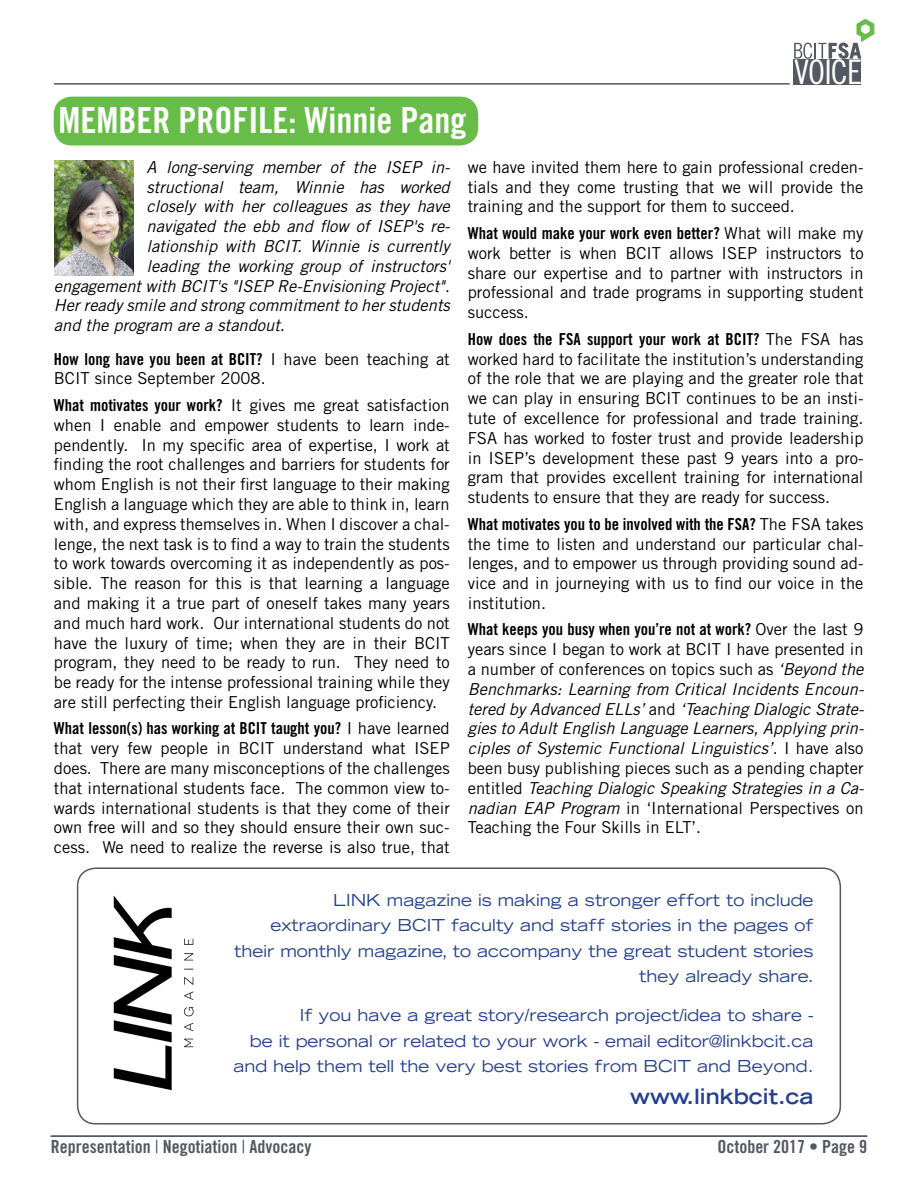
<style>
.page{position:relative;width:918px;height:1188px;background:#fff}
.page>*{position:absolute;margin:0;border:0;box-sizing:border-box;transform-origin:0 0}
.t1{font:36px "Trade Gothic LT Std Bd Cn 20";color:#fff}
.t2{font:33.9px "Trade Gothic LT Std Cn 18";letter-spacing:-.025em;color:#fff}
.t3{font:700 expanded 21px "Trade Gothic LT Std";color:#25408f}
.t4{font:18px "Trade Gothic LT Std Bd Cn 20";color:#545861}
.t5{font:16.5px/19.8px "Trade Gothic LT Std";color:#000;text-align:justify}
.t6{font:italic 16.5px/19.8px "Trade Gothic LT Std";color:#000;text-align:justify}
.t7{font:expanded 16.5px/25.5px "Trade Gothic LT Std";color:#25408f;text-align:right}
.t8{font:16.5px "Trade Gothic LT Std Bd Cn 20";color:#000}
.s1{font-family:"Trade Gothic LT Std"}
.s2{font-family:"Trade Gothic LT Std Bd Cn 20"}
.s3{font-style:normal}
.s4{font-family:"Trade Gothic LT Std Cn 18"}
</style>
<div class="page">
<hr style="left:54px;top:83px;width:736px;height:2px;background:#545861">
<div style="left:794px;top:59px;width:67px;height:25px;background:#545861"></div>
<svg style="left:794px;top:19px;width:80px;height:40px"></svg>
<hr style="left:51px;top:1136px;width:816px;height:1px;background:#545861">
<div style="left:54px;top:97px;width:424px;height:48px;background:#68bd49;border-radius:18px"></div>
<img style="left:54px;top:161px;width:79px;height:114px">
<div style="left:77px;top:867px;width:764px;height:258px;border:2px solid #545861;border-radius:18px"></div>
<img style="left:113px;top:895px;width:81px;height:196px">
<h1 class="t1" style="left:59px;top:98px;width:409px">MEMBER PROFILE: Winnie Pang</h1>
<h2 class="t2" style="left:794px;top:52px;width:69px">VOICE</h2>
<p class="t6" style="left:147px;top:157px;width:305px">A long-serving member of the ISEP in-</p>
<p class="t6" style="left:147px;top:177px;width:305px">structional team, Winnie has worked</p>
<p class="t6" style="left:147px;top:197px;width:305px">closely with her colleagues as they have</p>
<p class="t6" style="left:147px;top:217px;width:305px">navigated the ebb and flow of ISEP's re-</p>
<p class="t6" style="left:147px;top:237px;width:305px">lationship with BCIT. Winnie is currently</p>
<p class="t6" style="left:147px;top:256px;width:305px">leading the working group of instructors'</p>
<p class="t6" style="left:54px;top:276px;width:397px">engagement with BCIT's "ISEP Re-Envisioning Project".</p>
<p class="t6" style="left:54px;top:296px;width:397px">Her ready smile and strong commitment to her students</p>
<p class="t6" style="left:54px;top:316px;width:232px">and the program are a standout.</p>
<p class="t8" style="left:54px;top:349px;width:397px">How long have you been at BCIT? <span class="s1">I have been teaching at</span></p>
<p class="t5" style="left:54px;top:365px;width:397px;line-height:26.5px">BCIT since September 2008.<br><span class="s2">What motivates your work?</span> It gives me great satisfaction</p>
<p class="t5" style="left:54px;top:415px;width:397px">when I enable and empower students to learn inde&shy;pendently. In my specific area of expertise, I work at finding the root challenges and barriers for students for whom English is not their first language to their making English a language which they are able to think in, learn with, and express themselves in. When I discover a chal&shy;lenge, the next task is to find a way to train the students to work towards overcoming it as independently as pos&shy;sible. The reason for this is that learning a language and making it a true part of oneself takes many years and much hard work. Our international students do not have the luxury of time; when they are in their BCIT program, they need to be ready to run. They need to be ready for the intense professional training while they are still perfecting their English language proficiency.</p>
<p class="t8" style="left:54px;top:719px;width:397px">What lesson(s) has working at BCIT taught you? <span class="s1">I have learned</span></p>
<p class="t5" style="left:54px;top:738px;width:397px">that very few people in BCIT understand what ISEP does. There are many misconceptions of the challenges that international students face. The common view to&shy;wards international students is that they come of their own free will and so they should ensure their own suc&shy;cess. We need to realize the reverse is also true, that</p>
<p class="t5" style="left:468px;top:157px;width:397px">we have invited them here to gain professional creden&shy;tials and they come trusting that we will provide the training and the support for them to succeed.</p>
<p class="t8" style="left:468px;top:223px;width:397px">What would make your work even better? <span class="s1">What will make my</span></p>
<p class="t5" style="left:468px;top:243px;width:397px">work better is when BCIT allows ISEP instructors to share our expertise and to partner with instructors in professional and trade programs in supporting student success.</p>
<p class="t8" style="left:468px;top:329px;width:397px">How does the FSA support your work at BCIT? <span class="s1">The FSA has</span></p>
<p class="t5" style="left:468px;top:349px;width:397px">worked hard to facilitate the institution’s understanding of the role that we are playing and the greater role that we can play in ensuring BCIT continues to be an insti&shy;tute of excellence for professional and trade training.<br>FSA has worked to foster trust and provide leadership in ISEP’s development these past 9 years into a pro&shy;gram that provides excellent training for international students to ensure that they are ready for success.</p>
<p class="t8" style="left:468px;top:514px;width:397px">What motivates you to be involved with the FSA? <span class="s1">The FSA takes</span></p>
<p class="t5" style="left:468px;top:534px;width:397px">the time to listen and understand our particular chal&shy;lenges, and to empower us through providing sound ad&shy;vice and in journeying with us to find our voice in the institution.</p>
<p class="t8" style="left:468px;top:620px;width:397px">What keeps you busy when you’re not at work? <span class="s1">Over the last 9</span></p>
<p class="t6" style="left:468px;top:640px;width:398px"><span class="s3">years since I began to work at BCIT I have presented in a number of conferences on topics such as</span> ‘Beyond the Benchmarks: Learning from Critical Incidents Encoun&shy;tered by Advanced ELLs’ <span class="s3">and</span> ‘Teaching Dialogic Strate&shy;gies to Adult English Language Learners, Applying prin&shy;ciples of Systemic Functional Linguistics’<span class="s3">. I have also been busy publishing pieces such as a pending chapter entitled</span> Teaching Dialogic Speaking Strategies in a Ca&shy;nadian EAP Program <span class="s3">in ‘International Perspectives on Teaching the Four Skills in ELT’.</span></p>
<p class="t7" style="left:234px;top:887px;width:581px">LINK magazine is making a stronger effort to include extraordinary BCIT faculty and staff stories in the pages of their monthly magazine, to accompany the great student stories they already share.</p>
<p class="t7" style="left:233px;top:1002px;width:582px">If you have a great story/research project/idea to share -<br>be it personal or related to your work - email editor@linkbcit.ca and help them tell the very best stories from BCIT and Beyond.</p>
<p class="t3" style="left:630px;top:1083px;width:185px">www.linkbcit.ca</p>
<p class="t4" style="left:51px;top:1136px;width:262px">Representation <span class="s4">|</span> Negotiation <span class="s4">|</span> Advocacy</p>
<p class="t4" style="left:717px;top:1136px;width:151px">October 2017 • Page 9</p>
</div>
